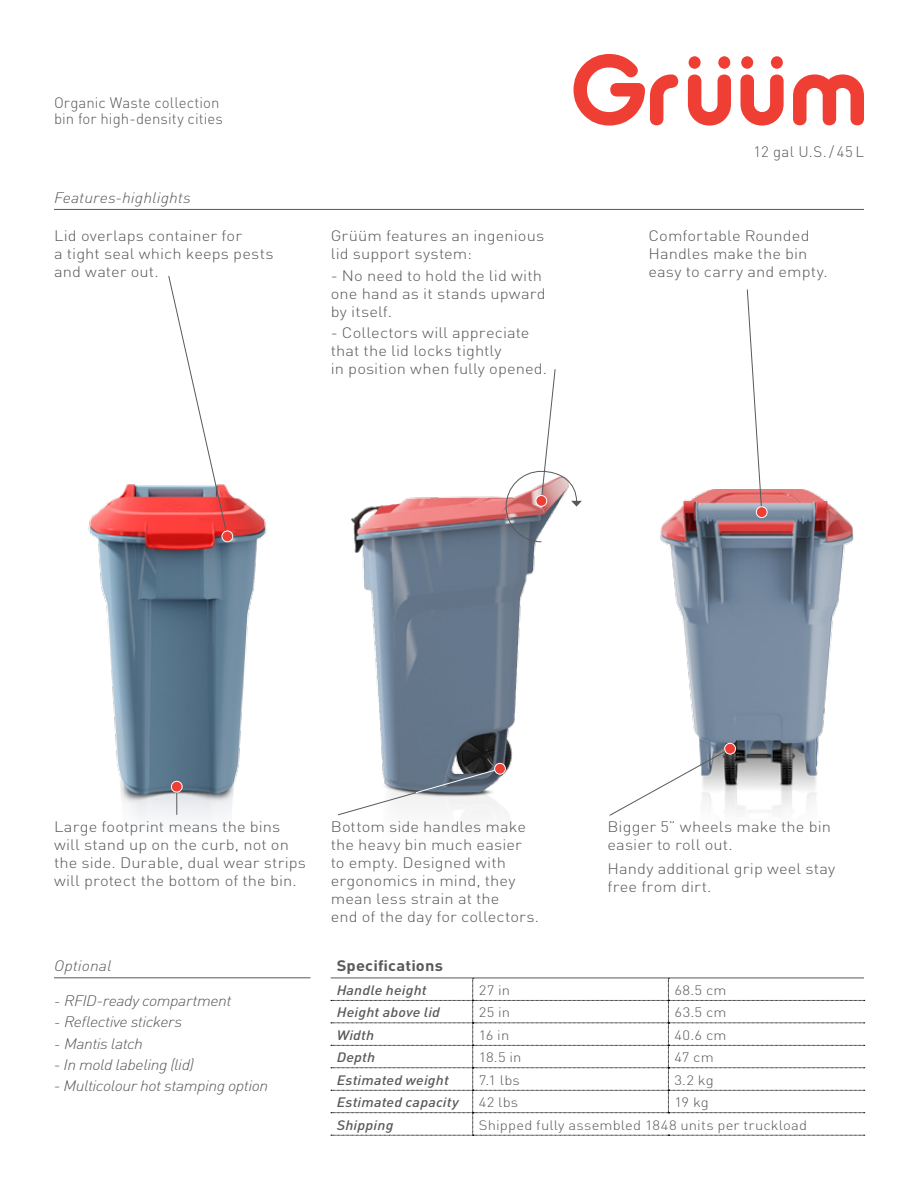
<style>
.page{position:relative;width:918px;height:1188px;background:#fff}
.page>*{position:absolute;margin:0;border:0;box-sizing:border-box;transform-origin:0 0}
.t1{font:300 15px/18px "DINOT";letter-spacing:.005em;color:#58595b;scale:1.1 1}
.t2{font:italic 300 15px "DINOT";letter-spacing:-.025em;color:#58595b;scale:1.1 1}
.t3{font:300 15px/16.5px "DINOT";letter-spacing:.005em;color:#58595b}
.t4{font:italic 300 15px "DINOT";letter-spacing:.005em;color:#58595b;scale:1.1 1}
.t5{font:700 15px "DINOT";letter-spacing:.01em;color:#58595b;scale:1.1 1}
.t6{font:italic 300 15px "DINOT";color:#58595b;scale:1.1 1}
.t7{font:300 13.5px "DINOT";letter-spacing:.01em;color:#58595b;scale:1.1 1}
.t8{font:italic 500 13.5px "DINOT";letter-spacing:.01em;color:#58595b;scale:1.1 1}
.s1{font-style:normal;font-size:13.5px}
</style>
<div class="page">
<img style="left:351px;top:496px;width:191px;height:322px">
<img style="left:88px;top:484px;width:179px;height:336px">
<hr style="left:54px;top:978px;width:256px;height:1px;background:#58595b">
<img style="left:660px;top:490px;width:194px;height:323px">
<hr style="left:54px;top:209px;width:810px;height:1px;background:#58595b">
<svg style="left:168px;top:276px;width:60px;height:261px"></svg>
<div style="left:222px;top:531px;width:11px;height:11px;background:#ef3e33;border-radius:50%"></div>
<div style="left:222px;top:531px;width:11px;height:11px;border:1px solid #fff;border-radius:50%"></div>
<svg style="left:176px;top:792px;width:1px;height:23px"></svg>
<svg style="left:506px;top:369px;width:76px;height:173px"></svg>
<svg style="left:609px;top:748px;width:122px;height:68px"></svg>
<div style="left:725px;top:743px;width:10px;height:11px;background:#ef3e33;border-radius:50%"></div>
<div style="left:724px;top:743px;width:12px;height:11px;border:1px solid #fff;border-radius:50%"></div>
<svg style="left:747px;top:289px;width:15px;height:224px"></svg>
<div style="left:756px;top:507px;width:11px;height:11px;background:#ef3e33;border-radius:50%"></div>
<div style="left:756px;top:507px;width:11px;height:11px;border:1px solid #fff;border-radius:50%"></div>
<svg style="left:331px;top:979px;width:534px;height:157px"></svg>
<hr style="left:331px;top:978px;width:142px;height:1px;background:#58595b">
<hr style="left:473px;top:978px;width:195px;height:1px;background:#58595b">
<hr style="left:668px;top:978px;width:196px;height:1px;background:#58595b">
<div style="left:171px;top:781px;width:11px;height:11px;background:#ef3e33;border-radius:50%"></div>
<div style="left:171px;top:781px;width:11px;height:11px;border:1px solid #fff;border-radius:50%"></div>
<div style="left:689px;top:56px;width:12px;height:13px;background:#ef3e33;border-radius:50%"></div>
<div style="left:741px;top:56px;width:12px;height:13px;background:#ef3e33;border-radius:50%"></div>
<div style="left:718px;top:56px;width:12px;height:13px;background:#ef3e33;border-radius:50%"></div>
<div style="left:771px;top:56px;width:12px;height:13px;background:#ef3e33;border-radius:50%"></div>
<svg style="left:688px;top:75px;width:96px;height:51px"></svg>
<svg style="left:574px;top:54px;width:104px;height:72px"></svg>
<svg style="left:793px;top:74px;width:71px;height:51px"></svg>
<svg style="left:338px;top:768px;width:163px;height:48px"></svg>
<div style="left:495px;top:763px;width:10px;height:11px;background:#ef3e33;border-radius:50%"></div>
<div style="left:494px;top:763px;width:12px;height:11px;border:1px solid #fff;border-radius:50%"></div>
<p class="t3" style="left:54px;top:94px;width:171px">Organic Waste collection bin for high-density cities</p>
<p class="t4" style="left:54px;top:187px;width:126px">Features-highlights</p>
<p class="t1" style="left:54px;top:226px;width:201px">Lid overlaps container for<br>a tight seal which keeps pests and water out.</p>
<p class="t1" style="left:331px;top:226px;width:196px">Grüüm features an ingenious lid support system:</p>
<p class="t1" style="left:331px;top:266px;width:197px">- No need to hold the lid with one hand as it stands upward by itself.</p>
<p class="t1" style="left:331px;top:323px;width:198px">- Collectors will appreciate that the lid locks tightly<br>in position when fully opened.</p>
<p class="t3" style="left:754px;top:143px;width:112px">12 gal U.S./ 45 L</p>
<p class="t1" style="left:648px;top:226px;width:165px">Comfortable Rounded<br>Handles make the bin easy to carry and empty.</p>
<p class="t1" style="left:54px;top:817px;width:231px">Large footprint means the bins will stand up on the curb, not on the side. Durable, dual wear strips will protect the bottom of the bin.</p>
<p class="t6" style="left:54px;top:955px;width:54px">Optional</p>
<p class="t2" style="left:54px;top:990px;width:163px"><span class="s1">-</span> RFID-ready compartment</p>
<p class="t2" style="left:54px;top:1012px;width:118px"><span class="s1">-</span> Reflective stickers</p>
<p class="t2" style="left:54px;top:1033px;width:82px"><span class="s1">-</span> Mantis latch</p>
<p class="t2" style="left:54px;top:1054px;width:129px">- In mold labeling (lid)</p>
<p class="t2" style="left:54px;top:1076px;width:196px">- Multicolour hot stamping option</p>
<p class="t1" style="left:331px;top:817px;width:191px">Bottom side handles make the heavy bin much easier to empty. Designed with ergonomics in mind, they mean less strain at the<br>end of the day for collectors.</p>
<p class="t1" style="left:608px;top:817px;width:205px">Bigger 5” wheels make the bin easier to roll out.</p>
<p class="t1" style="left:608px;top:859px;width:209px">Handy additional grip weel stay free from dirt.</p>
<p class="t5" style="left:337px;top:955px;width:98px">Specifications</p>
<p class="t8" style="left:337px;top:981px;width:83px">Handle height</p>
<p class="t7" style="left:479px;top:981px;width:30px">27 in</p>
<p class="t7" style="left:674px;top:981px;width:49px">68.5 cm</p>
<p class="t8" style="left:337px;top:1003px;width:95px">Height above lid</p>
<p class="t7" style="left:479px;top:1003px;width:30px">25 in</p>
<p class="t7" style="left:674px;top:1003px;width:49px">63.5 cm</p>
<p class="t8" style="left:337px;top:1026px;width:35px">Width</p>
<p class="t7" style="left:479px;top:1026px;width:29px">16 in</p>
<p class="t7" style="left:674px;top:1026px;width:49px">40.6 cm</p>
<p class="t8" style="left:337px;top:1048px;width:36px">Depth</p>
<p class="t7" style="left:479px;top:1048px;width:40px">18.5 in</p>
<p class="t7" style="left:674px;top:1048px;width:37px">47 cm</p>
<p class="t8" style="left:337px;top:1071px;width:103px">Estimated weight</p>
<p class="t7" style="left:479px;top:1071px;width:39px">7.1 lbs</p>
<p class="t7" style="left:674px;top:1071px;width:37px">3.2 kg</p>
<p class="t8" style="left:337px;top:1093px;width:112px">Estimated capacity</p>
<p class="t7" style="left:479px;top:1093px;width:37px">42 lbs</p>
<p class="t7" style="left:674px;top:1093px;width:33px">19 kg</p>
<p class="t8" style="left:337px;top:1116px;width:53px">Shipping</p>
<p class="t7" style="left:479px;top:1116px;width:300px">Shipped fully assembled 1848 units per truckload</p>
</div>
